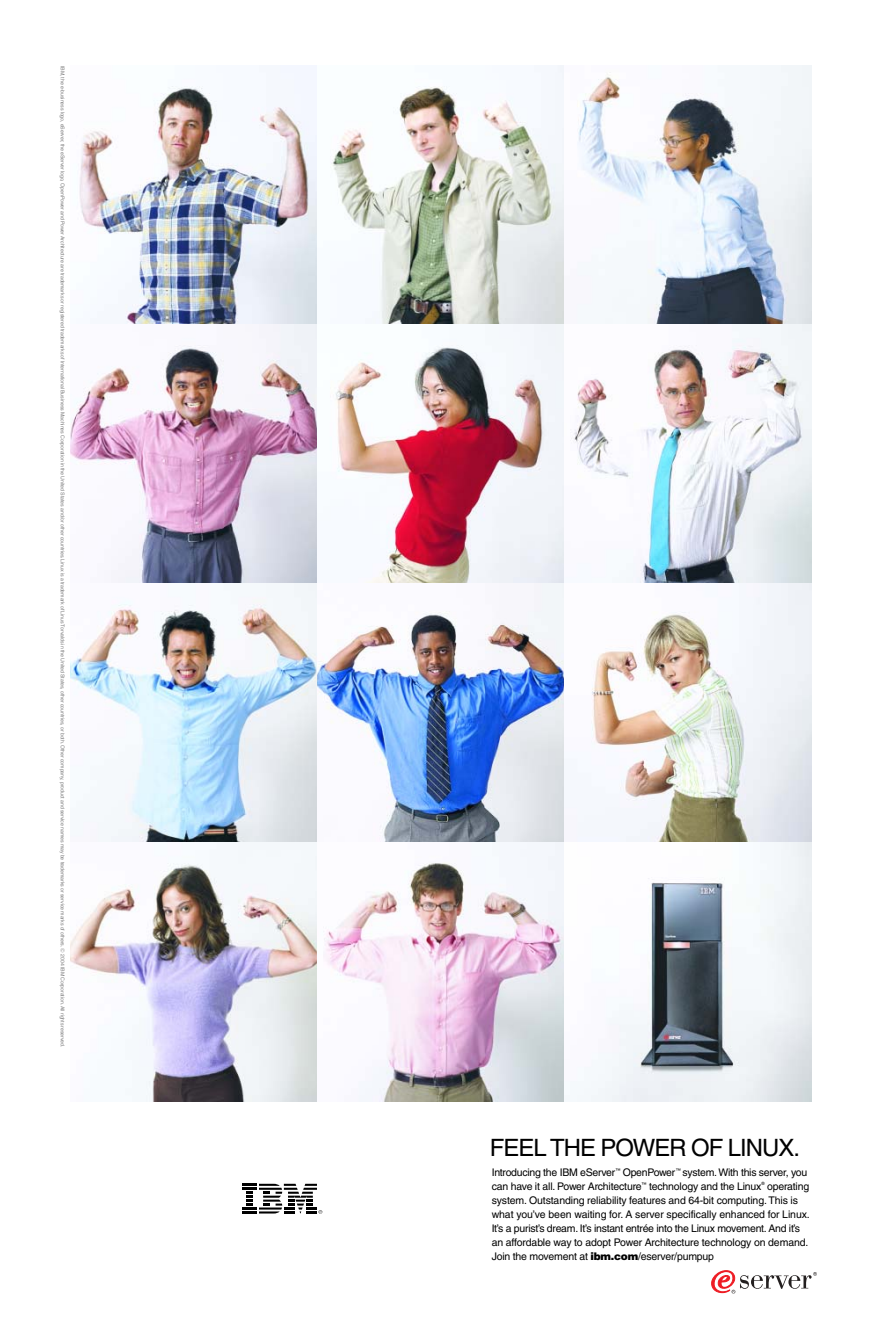
<style>
.page{position:relative;width:879px;height:1340px;background:#fff}
.page>*{position:absolute;margin:0;border:0;box-sizing:border-box;transform-origin:0 0}
.t1{font:23.89px "IBM Helvetica 2004";letter-spacing:-.04em;color:#000}
.t2{font:10.5px/14px "IBM Helvetica 2004";letter-spacing:-.015em;color:#000}
.t3{font:5.25px "IBM Helvetica 2004";letter-spacing:-.015em;color:#808080}
.s1{font-weight:900}
</style>
<div class="page">
<img style="left:79px;top:66px;width:238px;height:259px">
<img style="left:331px;top:66px;width:233px;height:259px">
<svg style="left:578px;top:66px;width:233px;height:259px;fill:#f2f6fb"></svg>
<img style="left:70px;top:325px;width:247px;height:258px">
<img style="left:335px;top:325px;width:229px;height:258px">
<svg style="left:571px;top:325px;width:240px;height:258px;fill:#f5f7fc"></svg>
<svg style="left:70px;top:583px;width:247px;height:259px"></svg>
<img style="left:317px;top:583px;width:247px;height:259px">
<svg style="left:578px;top:583px;width:233px;height:259px"></svg>
<img style="left:70px;top:842px;width:247px;height:259px">
<img style="left:323px;top:842px;width:241px;height:259px">
<svg style="left:577px;top:842px;width:234px;height:259px;fill:#f2f6f9"></svg>
<svg style="left:711px;top:1270px;width:106px;height:23px"></svg>
<svg style="left:242px;top:1183px;width:80px;height:30px"></svg>
<p class="t3" style="left:65px;top:66px;width:983px;rotate:90deg">IBM, the e-business logo, eServer, the eServer logo, OpenPower and Power Architecture are trademarks or registered trademarks of International Business Machines Corporation in the United States and/or other countries. Linux is a trademark of Linus Torvalds in the United States, other countries, or both. Other company, product and service names may be trademarks or service marks of others. © 2004 IBM Corporation. All rights reserved.</p>
<h1 class="t1" style="left:490px;top:1137px;width:312px">FEEL THE POWER OF LINUX.</h1>
<p class="t2" style="left:491px;top:1166px;width:320px">Introducing the IBM eServer™ OpenPower™ system.With this server, you can have it all. Power Architecture™ technology and the Linux® operating system. Outstanding reliability features and 64-bit computing. This is what you’ve been waiting for. A server specifically enhanced for Linux.<br>It’s a purist’s dream. It’s instant entrée into the Linux movement. And it’s an affordable way to adopt Power Architecture technology on demand.<br>Join the movement at <span class="s1">ibm.com</span>/eserver/pumpup</p>
</div>
